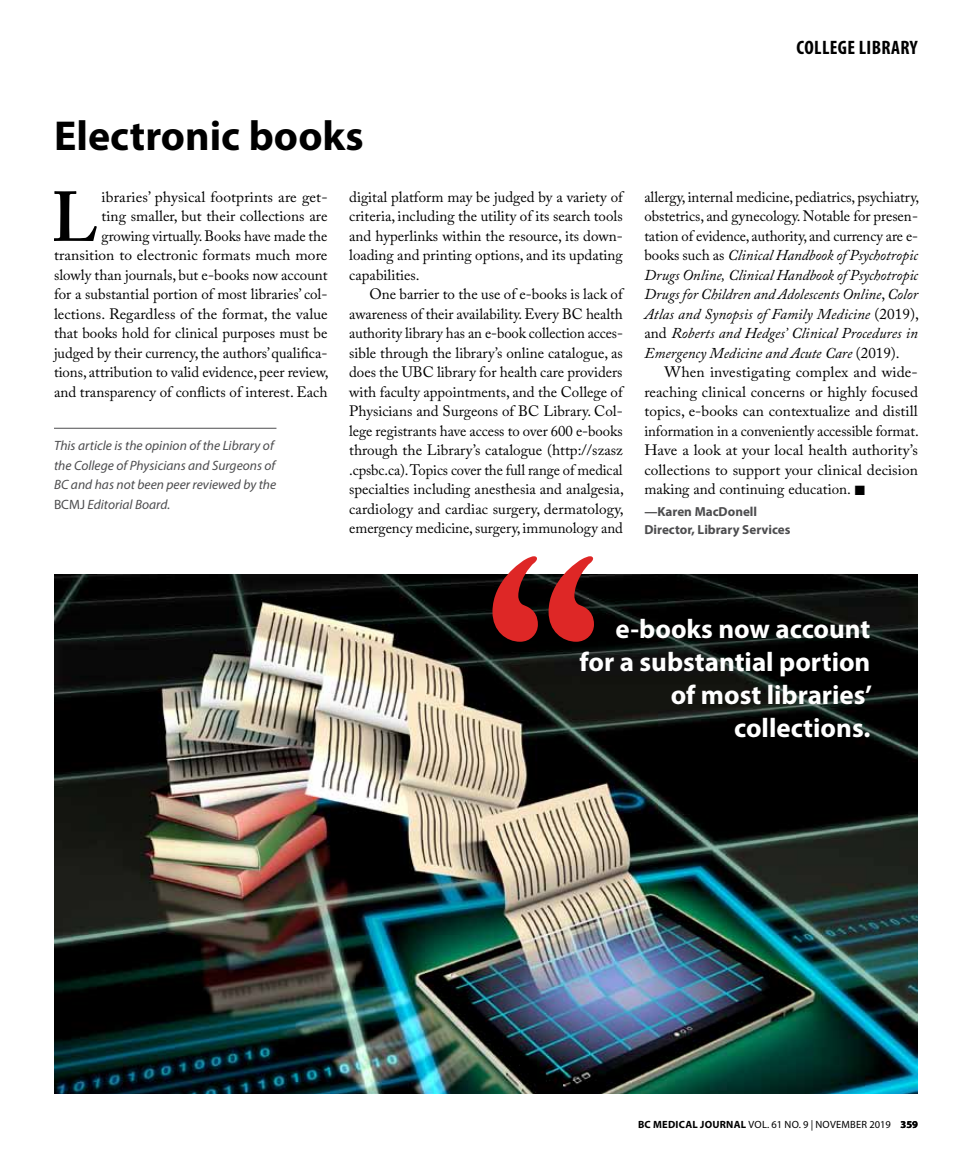
<style>
.page{position:relative;width:972px;height:1161px;background:#fff}
.page>*{position:absolute;margin:0;border:0;box-sizing:border-box;transform-origin:0 0}
.t1{font:600 69.9px "Adobe Caslon Pro";color:#000}
.t2{font:700 42px "Myriad Pro";color:#000}
.t3{font:700 27px/33px "Myriad Pro";color:#fff;text-align:right}
.t4{font:700 condensed 19.5px "Myriad Pro";letter-spacing:.02em;color:#000}
.t5{font:15px/19.5px "Adobe Caslon Pro";color:#000;text-align:justify}
.t6{font:italic 15px/19.5px "Adobe Caslon Pro";color:#000;text-align:justify}
.t7{font:italic 13.5px/19.5px "Myriad Pro";color:#4d4d4f}
.t8{font:700 13.2px/18px "Myriad Pro";color:#4d4d4f}
.t9{font:10.5px "Myriad Pro";letter-spacing:.02em;color:#000}
.s1{font-style:normal}
.s2{font-weight:700}
</style>
<div class="page">
<img style="left:54px;top:574px;width:864px;height:520px">
<hr style="left:54px;top:428px;width:222px;height:1px;background:#4d4d4f">
<svg style="left:492px;top:556px;width:102px;height:86px"></svg>
<h3 class="t4" style="left:797px;top:35px;width:123px">COLLEGE LIBRARY</h3>
<h2 class="t2" style="left:54px;top:109px;width:311px">Electronic books</h2>
<p class="t5" style="left:54px;top:187px;width:276px;text-align:right">ibraries’ physical footprints are get-<br>ting smaller, but their collections are growing virtually. Books have made the transition to electronic formats much more slowly than journals, but e-books now account for a substantial portion of most libraries’ col&shy;lections. Regardless of the format, the value that books hold for clinical purposes must be judged by their currency, the authors’ qualifica&shy;tions, attribution to valid evidence, peer review, and transparency of conflicts of interest. Each</p>
<p class="t7" style="left:54px;top:436px;width:224px">This article is the opinion of the Library of the College of Physicians and Surgeons of BC and has not been peer reviewed by the <span class="s1">BCMJ</span> Editorial Board.</p>
<h1 class="t1" style="left:51px;top:176px;width:48px">L</h1>
<p class="t5" style="left:349px;top:187px;width:275px">digital platform may be judged by a variety of criteria, including the utility of its search tools and hyperlinks within the resource, its down&shy;loading and printing options, and its updating capabilities.</p>
<p class="t5" style="left:349px;top:284px;width:276px;text-indent:20px">One barrier to the use of e-books is lack of awareness of their availability. Every BC health authority library has an e-book collection acces&shy;sible through the library’s online catalogue, as does the UBC library for health care providers with faculty appointments, and the College of Physicians and Surgeons of BC Library. Col&shy;lege registrants have access to over 600 e-books through the Library’s catalogue (http://szasz .cpsbc.ca). Topics cover the full range of medical specialties including anesthesia and analgesia, cardiology and cardiac surgery, dermatology, emergency medicine, surgery, immunology and</p>
<p class="t6" style="left:644px;top:187px;width:276px"><span class="s1">allergy, internal medicine, pediatrics, psychiatry, obstetrics, and gynecology. Notable for presen&shy;tation of evidence, authority, and currency are e&shy;books such as</span> Clinical Handbook of Psychotropic Drugs Online, Clinical Handbook of Psychotropic Drugs for Children and Adolescents Online<span class="s1">,</span> Color Atlas and Synopsis of Family Medicine <span class="s1">(2019), and</span> Roberts and Hedges’ Clinical Procedures in Emergency Medicine and Acute Care <span class="s1">(2019).</span></p>
<p class="t5" style="left:644px;top:363px;width:276px;text-indent:20px">When investigating complex and wide&shy;reaching clinical concerns or highly focused topics, e-books can contextualize and distill information in a conveniently accessible format.<br>Have a look at your local health authority’s collections to support your clinical decision making and continuing education. ■</p>
<p class="t8" style="left:644px;top:502px;width:148px">—Karen MacDonell<br>Director, Library Services</p>
<h3 class="t3" style="left:580px;top:612px;width:294px">e-books now account for a substantial portion of most libraries’ collections.</h3>
<p class="t9" style="left:638px;top:1118px;width:281px"><span class="s2">BC Medical Journal</span> VOL. 61 NO. 9 | NOVEMBER 2019 <span class="s2">359</span></p>
</div>
